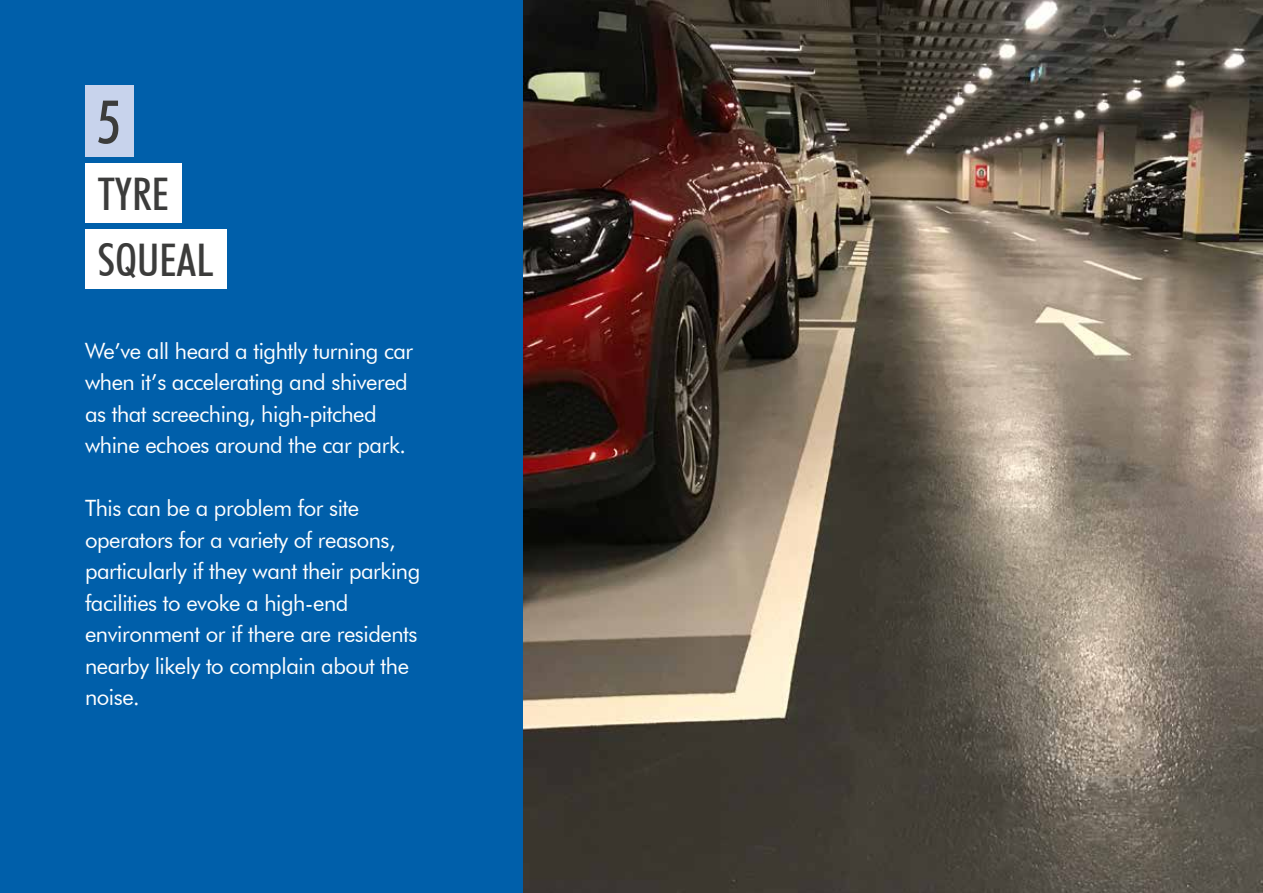
<style>
.page{position:relative;width:1263px;height:893px;background:#fff}
.page>*{position:absolute;margin:0;border:0;box-sizing:border-box;transform-origin:0 0}
.t1{font:500 condensed 60px "Futura BT";color:#3c3c3b}
.t2{font:500 condensed 45px/66.3px "Futura BT";color:#3c3c3b}
.t3{font:22.5px/31.5px "Futura BT";letter-spacing:-.02em;color:#fff}
</style>
<div class="page">
<div style="left:0;top:0;width:523px;height:893px;background:#005faa"></div>
<img style="left:523px;top:0;width:740px;height:893px">
<div style="left:85px;top:85px;width:49px;height:71px;background:#c8d3ec"></div>
<div style="left:85px;top:163px;width:97px;height:59px;background:#fff"></div>
<div style="left:85px;top:229px;width:141px;height:60px;background:#fff"></div>
<h1 class="t1" style="left:98px;top:86px;width:25px">5</h1>
<h2 class="t2" style="left:98px;top:160px;width:117px">TYRE<br>SQUEAL</h2>
<p class="t3" style="left:85px;top:335px;width:330px">We’ve all heard a tightly turning car when it’s accelerating and shivered as that screeching, high-pitched whine echoes around the car park.</p>
<p class="t3" style="left:85px;top:492px;width:337px">This can be a problem for site operators for a variety of reasons, particularly if they want their parking facilities to evoke a high-end environment or if there are residents nearby likely to complain about the noise.</p>
</div>
